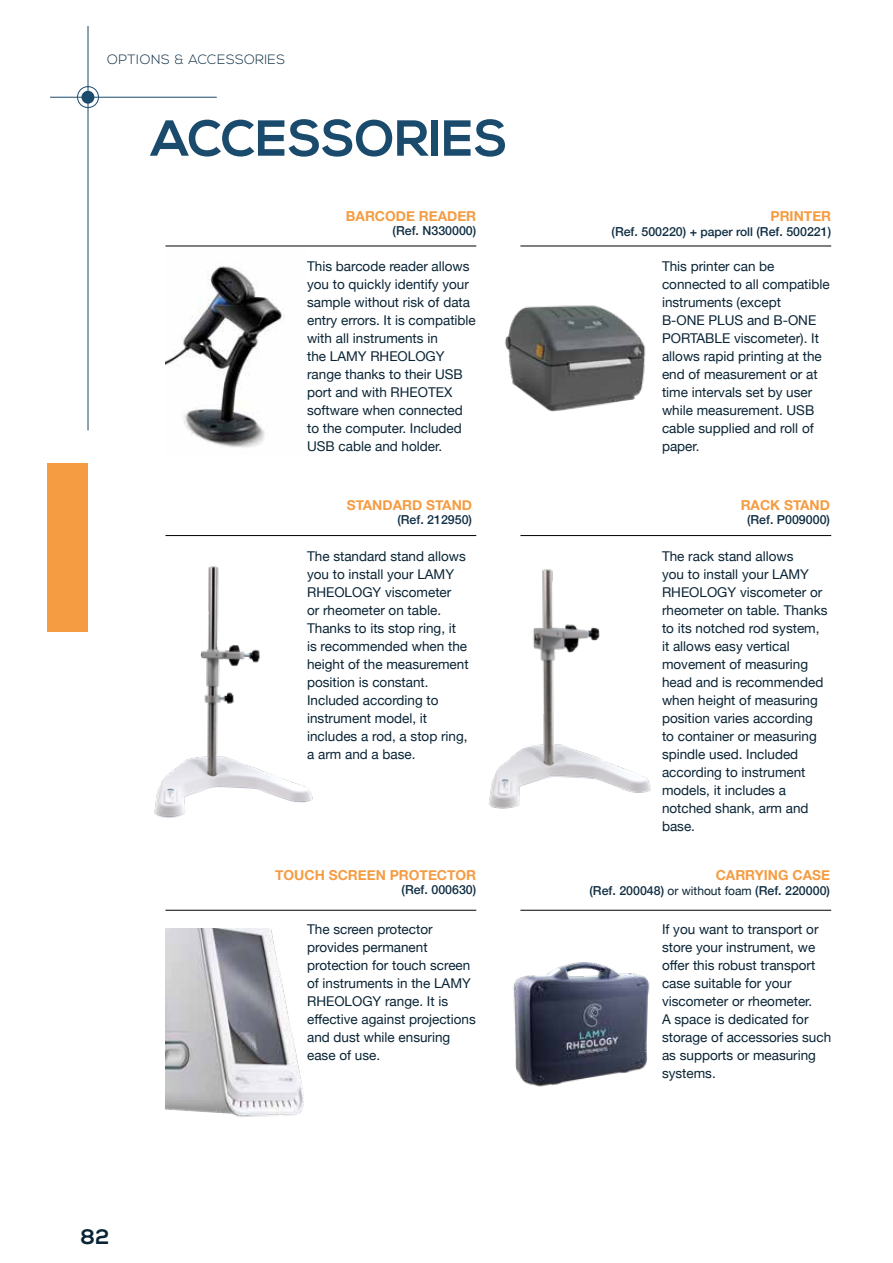
<style>
.page{position:relative;width:893px;height:1263px;background:#fff}
.page>*{position:absolute;margin:0;border:0;box-sizing:border-box;transform-origin:0 0}
.t1{font:700 50.55px "Nexa";color:#1a4b6c}
.t2{font:700 21px "Nexa";color:#0a2435}
.t3{font:700 13.8px "Helvetica Neue";color:#f59c42}
.t4{font:13.5px/18px "Helvetica Neue";color:#0a2435}
.t5{font:300 13.5px "Nexa";letter-spacing:.03em;color:#0f2e43}
.t6{font:500 12.45px "Helvetica Neue";color:#0f2e43}
.s1{font-size:12px}
.s2{font-weight:400;font-size:12px;color:#0a2435}
</style>
<div class="page">
<svg style="left:77px;top:26px;width:22px;height:405px"></svg>
<hr style="left:50px;top:97px;width:167px;height:1px;background:#1a4b6c">
<div style="left:47px;top:463px;width:41px;height:168px;background:#f59c42"></div>
<img style="left:165px;top:266px;width:120px;height:182px">
<hr style="left:165px;top:246px;width:311px;height:1px;background:#000">
<hr style="left:165px;top:535px;width:311px;height:1px;background:#000">
<hr style="left:165px;top:910px;width:311px;height:1px;background:#000">
<hr style="left:520px;top:246px;width:311px;height:1px;background:#000">
<hr style="left:520px;top:535px;width:311px;height:1px;background:#000">
<hr style="left:520px;top:910px;width:311px;height:1px;background:#000">
<img style="left:505px;top:305px;width:141px;height:107px">
<img style="left:165px;top:929px;width:139px;height:188px">
<img style="left:513px;top:962px;width:137px;height:125px">
<img style="left:456px;top:535px;width:225px;height:274px">
<img style="left:154px;top:535px;width:192px;height:283px">
<p class="t5" style="left:107px;top:52px;width:180px">OPTIONS &amp; ACCESSORIES</p>
<h1 class="t1" style="left:151px;top:109px;width:358px">ACCESSORIES</h1>
<p class="t3" style="left:346px;top:205px;width:132px">BARCODE READER</p>
<p class="t6" style="left:393px;top:220px;width:85px">(Ref. N330000)</p>
<p class="t4" style="left:307px;top:258px;width:170px">This barcode reader allows you to quickly identify your sample without risk of data entry errors. It is compatible with all instruments in<br>the LAMY RHEOLOGY range thanks to their USB port and with RHEOTEX software when connected to the computer. Included<br>USB cable and holder.</p>
<p class="t3" style="left:347px;top:494px;width:127px">STANDARD STAND</p>
<p class="t6" style="left:397px;top:509px;width:76px">(Ref. 212950)</p>
<p class="t4" style="left:307px;top:548px;width:163px">The standard stand allows you to install your LAMY<br>RHEOLOGY viscometer<br>or rheometer on table.<br>Thanks to its stop ring, it is recommended when the height of the measurement position is constant.<br>Included according to instrument model, it includes a rod, a stop ring, a arm and a base.</p>
<p class="t3" style="left:275px;top:864px;width:203px">TOUCH SCREEN PROTECTOR</p>
<p class="t6" style="left:402px;top:880px;width:76px">(Ref. 000630)</p>
<h2 class="t2" style="left:81px;top:1224px;width:30px">82</h2>
<p class="t4" style="left:307px;top:921px;width:170px">The screen protector provides permanent protection for touch screen of instruments in the LAMY<br>RHEOLOGY range. It is effective against projections and dust while ensuring ease of use.</p>
<p class="t3" style="left:770px;top:205px;width:62px">PRINTER</p>
<p class="t6" style="left:612px;top:221px;width:221px">(Ref. 500220) + <span class="s1">paper roll</span> (Ref. 500221)</p>
<p class="t4" style="left:662px;top:258px;width:169px">This printer can be connected to all compatible instruments (except<br>B-ONE PLUS and B-ONE<br>PORTABLE viscometer). It allows rapid printing at the end of measurement or at time intervals set by user while measurement. USB cable supplied and roll of paper.</p>
<p class="t3" style="left:741px;top:494px;width:91px">RACK STAND</p>
<p class="t6" style="left:747px;top:509px;width:84px">(Ref. P009000)</p>
<p class="t4" style="left:662px;top:548px;width:167px">The rack stand allows<br>you to install your LAMY<br>RHEOLOGY viscometer or rheometer on table. Thanks to its notched rod system, it allows easy vertical movement of measuring head and is recommended when height of measuring position varies according to container or measuring spindle used. Included according to instrument models, it includes a notched shank, arm and base.</p>
<p class="t3" style="left:716px;top:864px;width:116px">CARRYING CASE</p>
<p class="t6" style="left:589px;top:881px;width:242px">(Ref. 200048) <span class="s2">or without foam</span> (Ref. 220000)</p>
<p class="t4" style="left:662px;top:921px;width:171px">If you want to transport or store your instrument, we offer this robust transport case suitable for your viscometer or rheometer.<br>A space is dedicated for storage of accessories such as supports or measuring systems.</p>
</div>
